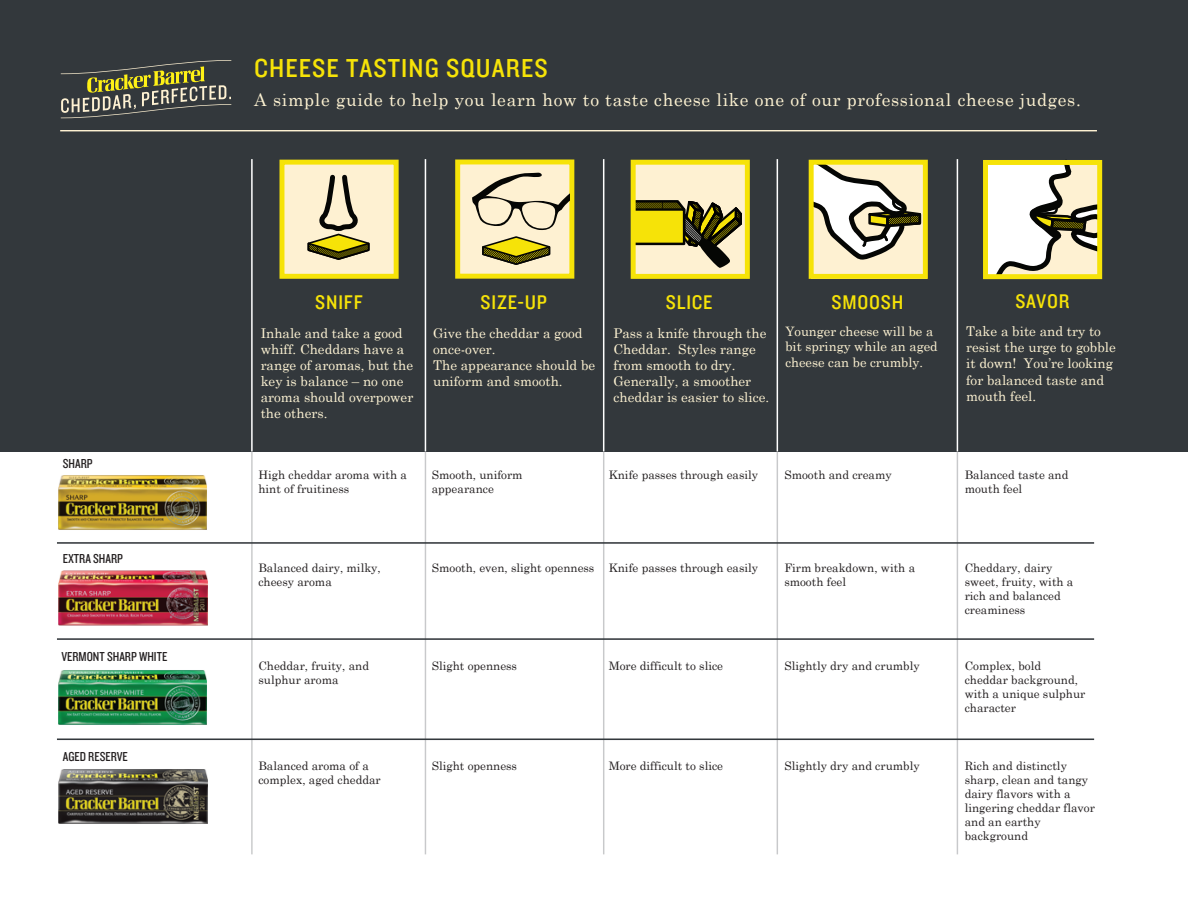
<style>
.page{position:relative;width:1188px;height:918px;background:#fff}
.page>*{position:absolute;margin:0;border:0;box-sizing:border-box;transform-origin:0 0}
.t1{font:27px "Knockout 30 Junior Welterwt";letter-spacing:.04em;color:#f6e308}
.t2{font:20.55px "Knockout 30 Junior Welterwt";letter-spacing:.04em;color:#f6e308}
.t3{font:17.4px "Century Schoolbook";letter-spacing:.04em;color:#fdf2d2}
.t4{font:13.5px/16.2px "Century Schoolbook";color:#fdf2d2}
.t5{font:13.5px/16.2px "Century Schoolbook";color:#fdf3d4}
.t6{font:13.5px "Knockout 29 Junior Ltweight";color:#231f20}
.t7{font:13.05px/15.6px "Century Schoolbook";color:#fdf2d2}
.t8{font:11.7px/14.1px "Century Schoolbook";color:#231f20}
</style>
<div class="page">
<hr style="left:251px;top:441px;width:2px;height:413px;background:#33383c">
<hr style="left:425px;top:441px;width:1px;height:413px;background:#33383c">
<hr style="left:603px;top:441px;width:1px;height:413px;background:#33383c">
<hr style="left:777px;top:441px;width:1px;height:413px;background:#33383c">
<hr style="left:957px;top:441px;width:1px;height:413px;background:#33383c">
<div style="left:1px;top:0;width:1187px;height:452px;background:#33383c"></div>
<svg style="left:61px;top:60px;width:170px;height:58px"></svg>
<div style="left:281px;top:161px;width:115px;height:115px;background:#fef1d2"></div>
<div style="left:280px;top:160px;width:119px;height:119px;border:5px solid #f6e308"></div>
<svg style="left:307px;top:174px;width:63px;height:86px"></svg>
<div style="left:457px;top:162px;width:116px;height:115px;background:#fef1d2"></div>
<div style="left:455px;top:160px;width:119px;height:119px;border:5px solid #f6e308"></div>
<svg style="left:472px;top:173px;width:97px;height:93px"></svg>
<div style="left:632px;top:162px;width:115px;height:115px;background:#fef1d2"></div>
<svg style="left:637px;top:200px;width:105px;height:68px"></svg>
<div style="left:631px;top:160px;width:119px;height:119px;border:5px solid #f6e308"></div>
<div style="left:811px;top:163px;width:115px;height:115px;background:#fef1d2"></div>
<div style="left:809px;top:160px;width:119px;height:119px;border:5px solid #f6e308"></div>
<svg style="left:811px;top:162px;width:112px;height:103px"></svg>
<svg style="left:985px;top:159px;width:118px;height:121px;background:#cecabe"></svg>
<div style="left:983px;top:160px;width:119px;height:119px;border:5px solid #f6e308"></div>
<hr style="left:60px;top:130px;width:1037px;height:1px;background:#fef1d2">
<hr style="left:57px;top:542px;width:1037px;height:2px;background:#33383c">
<hr style="left:57px;top:638px;width:1037px;height:2px;background:#33383c">
<hr style="left:57px;top:739px;width:1037px;height:1px;background:#33383c">
<img style="left:58px;top:769px;width:150px;height:55px">
<img style="left:58px;top:475px;width:149px;height:55px">
<img style="left:57px;top:670px;width:157px;height:71px">
<img style="left:57px;top:542px;width:157px;height:98px">
<hr style="left:251px;top:159px;width:2px;height:293px;background:#fff">
<hr style="left:425px;top:159px;width:1px;height:293px;background:#fff">
<hr style="left:603px;top:159px;width:1px;height:293px;background:#fff">
<hr style="left:777px;top:159px;width:1px;height:293px;background:#fff">
<hr style="left:957px;top:159px;width:1px;height:293px;background:#fff">
<p class="t6" style="left:63px;top:454px;width:31px">SHARP</p>
<p class="t6" style="left:63px;top:550px;width:62px">EXTRA SHARP</p>
<p class="t6" style="left:61px;top:648px;width:107px">VERMONT SHARP WHITE</p>
<p class="t6" style="left:63px;top:748px;width:67px">AGED RESERVE</p>
<h1 class="t1" style="left:254px;top:50px;width:295px">CHEESE TASTING SQUARES</h1>
<h3 class="t3" style="left:254px;top:89px;width:828px">A simple guide to help you learn how to taste cheese like one of our professional cheese judges.</h3>
<h2 class="t2" style="left:315px;top:289px;width:49px">SNIFF</h2>
<p class="t5" style="left:261px;top:324px;width:154px">Inhale and take a good whiff. Cheddars have a range of aromas, but the key is balance – no one aroma should overpower the others.</p>
<h2 class="t2" style="left:481px;top:288px;width:68px">SIZE-UP</h2>
<h2 class="t2" style="left:666px;top:289px;width:48px">SLICE</h2>
<h2 class="t2" style="left:831px;top:289px;width:73px">SMOOSH</h2>
<h2 class="t2" style="left:1015px;top:287px;width:55px">SAVOR</h2>
<p class="t4" style="left:433px;top:324px;width:164px">Give the cheddar a good once-over.<br>The appearance should be uniform and smooth.</p>
<p class="t4" style="left:614px;top:324px;width:157px">Pass a knife through the<br>Cheddar. Styles range from smooth to dry.<br>Generally, a smoother cheddar is easier to slice.</p>
<p class="t7" style="left:785px;top:323px;width:154px">Younger cheese will be a bit springy while an aged cheese can be crumbly.</p>
<p class="t4" style="left:966px;top:323px;width:151px">Take a bite and try to resist the urge to gobble it down! You’re looking for balanced taste and mouth feel.</p>
<p class="t8" style="left:258px;top:468px;width:150px">High cheddar aroma with a hint of fruitiness</p>
<p class="t8" style="left:432px;top:468px;width:92px">Smooth, uniform appearance</p>
<p class="t8" style="left:609px;top:468px;width:151px">Knife passes through easily</p>
<p class="t8" style="left:784px;top:468px;width:109px">Smooth and creamy</p>
<p class="t8" style="left:965px;top:468px;width:105px">Balanced taste and mouth feel</p>
<p class="t8" style="left:258px;top:560px;width:124px">Balanced dairy, milky, cheesy aroma</p>
<p class="t8" style="left:432px;top:560px;width:164px">Smooth, even, slight openness</p>
<p class="t8" style="left:609px;top:560px;width:151px">Knife passes through easily</p>
<p class="t8" style="left:784px;top:560px;width:132px">Firm breakdown, with a smooth feel</p>
<p class="t8" style="left:965px;top:560px;width:110px">Cheddary, dairy sweet, fruity, with a rich and balanced creaminess</p>
<p class="t8" style="left:258px;top:659px;width:112px">Cheddar, fruity, and sulphur aroma</p>
<p class="t8" style="left:432px;top:659px;width:87px">Slight openness</p>
<p class="t8" style="left:609px;top:659px;width:116px">More difficult to slice</p>
<p class="t8" style="left:784px;top:659px;width:137px">Slightly dry and crumbly</p>
<p class="t8" style="left:965px;top:659px;width:122px">Complex, bold cheddar background, with a unique sulphur character</p>
<p class="t8" style="left:258px;top:758px;width:124px">Balanced aroma of a complex, aged cheddar</p>
<p class="t8" style="left:432px;top:758px;width:87px">Slight openness</p>
<p class="t8" style="left:609px;top:758px;width:116px">More difficult to slice</p>
<p class="t8" style="left:784px;top:758px;width:137px">Slightly dry and crumbly</p>
<p class="t8" style="left:965px;top:758px;width:132px">Rich and distinctly sharp, clean and tangy dairy flavors with a lingering cheddar flavor and an earthy background</p>
</div>
